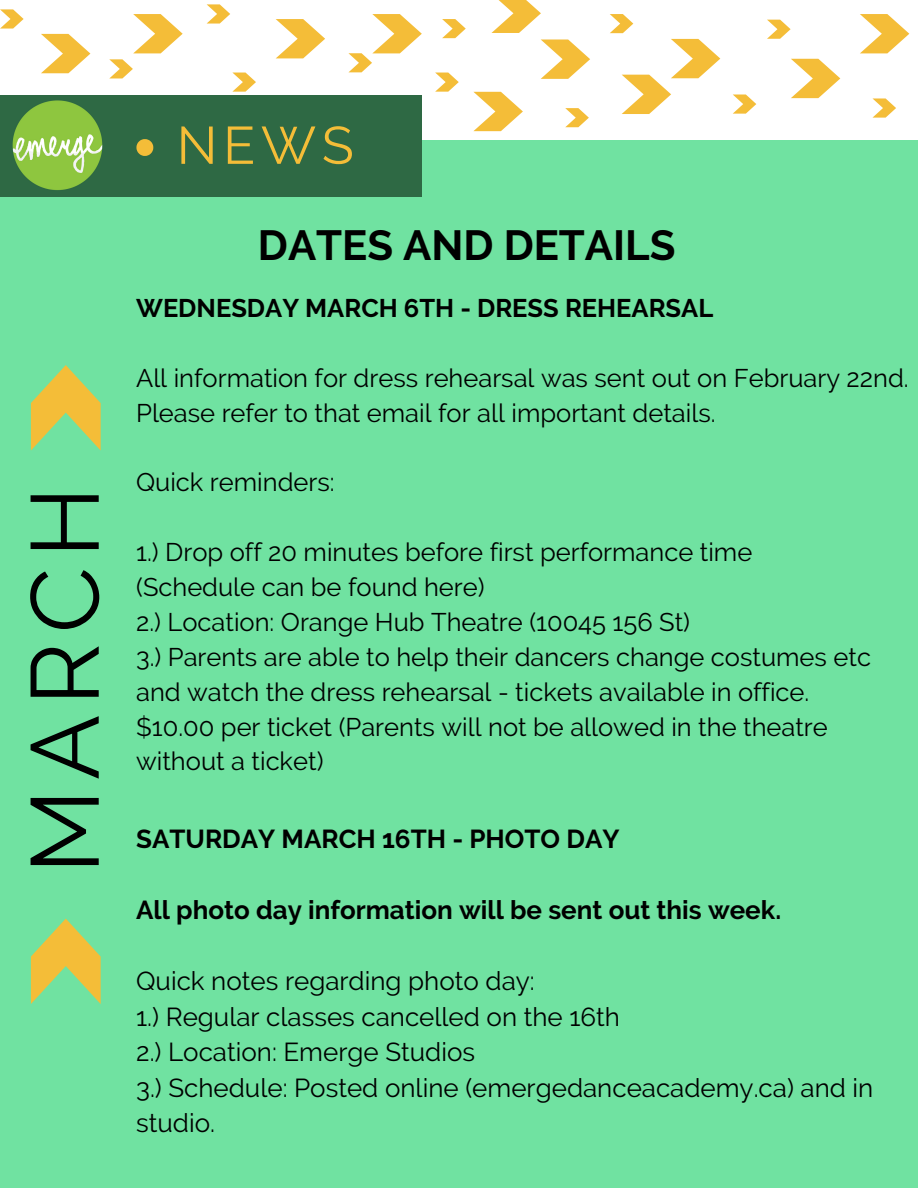
<style>
.page{position:relative;width:918px;height:1188px;background:#fff}
.page>*{position:absolute;margin:0;border:0;box-sizing:border-box;transform-origin:0 0}
.t1{font:96px "Raleway";letter-spacing:.1em;color:#000}
.t2{font:52.65px "Raleway";color:#f4bd38}
.t3{font:700 42px "Raleway";color:#000}
.t4{font:25.95px/35.5px "Raleway";color:#000}
.t5{font:700 25.95px "Raleway";color:#000}
.t6{font:25.5px/34.8px "Raleway";color:#000}
.t7{font:700 25.5px "Raleway";color:#000}
</style>
<div class="page">
<div style="left:0;top:140px;width:918px;height:1048px;background:#70e2a1"></div>
<div style="left:0;top:95px;width:422px;height:101px;background:#2e6944"></div>
<svg style="left:136px;top:139px;width:17px;height:17px"></svg>
<img style="left:12px;top:100px;width:91px;height:90px">
<svg style="left:860px;top:14px;width:49px;height:39px"></svg>
<svg style="left:791px;top:59px;width:49px;height:39px"></svg>
<svg style="left:622px;top:39px;width:98px;height:75px"></svg>
<svg style="left:541px;top:39px;width:49px;height:40px"></svg>
<svg style="left:491px;top:0;width:50px;height:33px"></svg>
<svg style="left:442px;top:19px;width:24px;height:19px"></svg>
<svg style="left:207px;top:4px;width:23px;height:20px"></svg>
<svg style="left:610px;top:14px;width:23px;height:19px"></svg>
<svg style="left:565px;top:108px;width:24px;height:19px"></svg>
<svg style="left:873px;top:98px;width:23px;height:20px"></svg>
<svg style="left:767px;top:20px;width:24px;height:19px"></svg>
<svg style="left:733px;top:95px;width:23px;height:19px"></svg>
<svg style="left:435px;top:73px;width:24px;height:19px"></svg>
<svg style="left:348px;top:14px;width:74px;height:58px"></svg>
<svg style="left:109px;top:59px;width:24px;height:19px"></svg>
<svg style="left:232px;top:73px;width:24px;height:19px"></svg>
<svg style="left:0;top:9px;width:24px;height:20px"></svg>
<svg style="left:41px;top:34px;width:49px;height:39px"></svg>
<svg style="left:133px;top:14px;width:50px;height:39px"></svg>
<svg style="left:276px;top:19px;width:49px;height:39px"></svg>
<svg style="left:473px;top:92px;width:50px;height:39px"></svg>
<svg style="left:31px;top:919px;width:70px;height:85px"></svg>
<svg style="left:31px;top:365px;width:70px;height:86px"></svg>
<h1 class="t1" style="left:8px;top:874px;width:388px;rotate:-90deg">MARCH</h1>
<h2 class="t2" style="left:177px;top:114px;width:179px">NEWS</h2>
<h3 class="t3" style="left:258px;top:221px;width:419px">DATES AND DETAILS</h3>
<p class="t7" style="left:136px;top:293px;width:579px">WEDNESDAY MARCH 6TH - DRESS REHEARSAL</p>
<p class="t6" style="left:136px;top:360px;width:774px">All information for dress rehearsal was sent out on February 22nd.<br>Please refer to that email for all important details.</p>
<p class="t6" style="left:136px;top:465px;width:200px">Quick reminders:</p>
<p class="t6" style="left:136px;top:535px;width:736px">1.) Drop off 20 minutes before first performance time (Schedule can be found here)<br>2.) Location: Orange Hub Theatre (10045 156 St)<br>3.) Parents are able to help their dancers change costumes etc and watch the dress rehearsal - tickets available in office. $10.00 per ticket (Parents will not be allowed in the theatre without a ticket)</p>
<p class="t5" style="left:136px;top:824px;width:485px">SATURDAY MARCH 16TH - PHOTO DAY</p>
<p class="t5" style="left:136px;top:895px;width:647px">All photo day information will be sent out this week.</p>
<p class="t4" style="left:136px;top:963px;width:739px">Quick notes regarding photo day:<br>1.) Regular classes cancelled on the 16th<br>2.) Location: Emerge Studios<br>3.) Schedule: Posted online (emergedanceacademy.ca) and in studio.</p>
</div>
